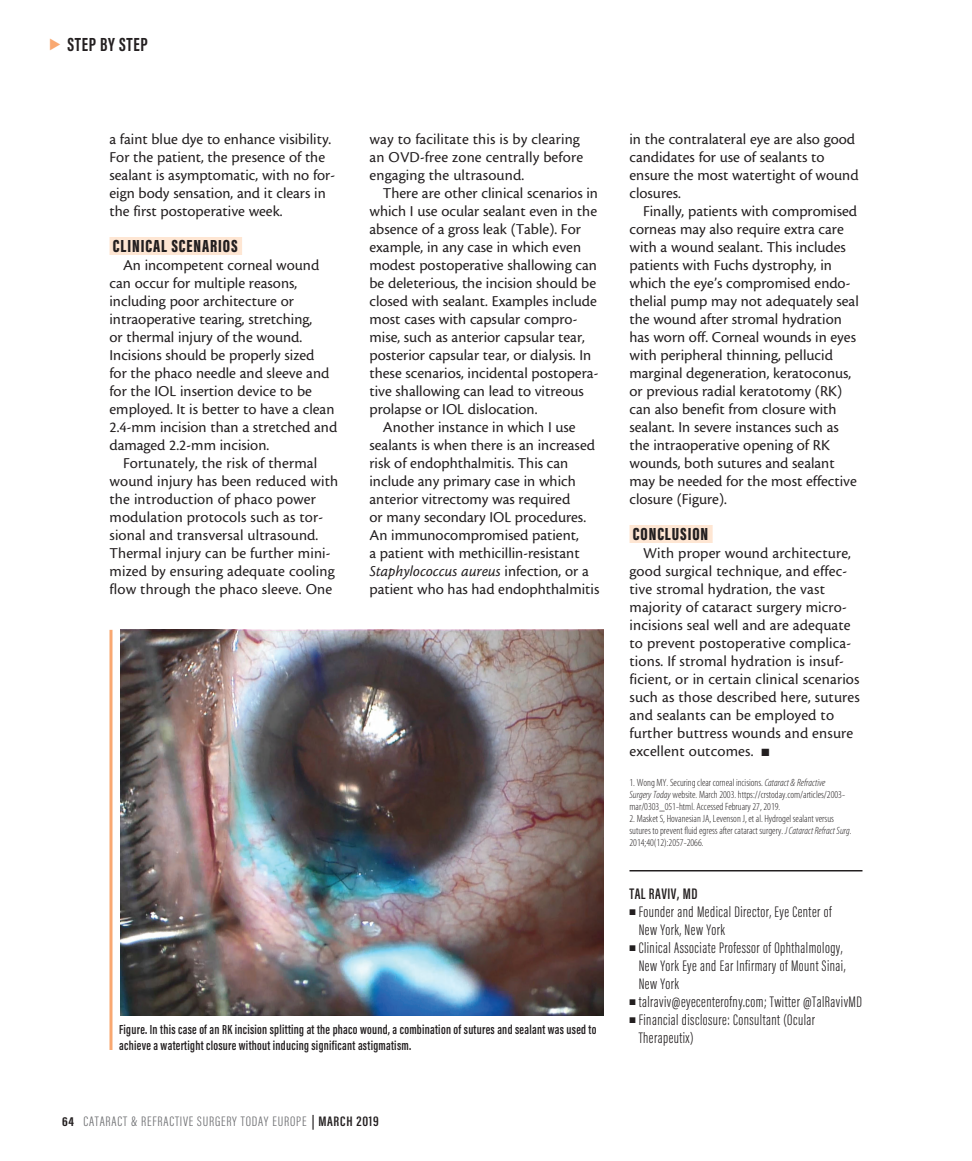
<style>
.page{position:relative;width:972px;height:1161px;background:#fff}
.page>*{position:absolute;margin:0;border:0;box-sizing:border-box;transform-origin:0 0}
.t1{font:700 19.5px "Acumin Pro Extra Cond";letter-spacing:.035em;color:#231f20}
.subhead{font:900 18px "Acumin Pro Extra Cond";letter-spacing:.05em;color:#231f20}
.body{font:15.75px/18px "Cronos MM 408 10";color:#231f20}
.bio_info{font:300 15.75px/18px "Acumin Pro Extra Cond";letter-spacing:.03em;color:#231f20}
.bio_name{font:600 15.75px "Acumin Pro Extra Cond";letter-spacing:.03em;color:#231f20}
.t2{font:300 14.1px "Acumin Pro Extra Cond";letter-spacing:.05em;color:#6c6d70;scale:1.11 1}
.t3{font:600 13.5px/16.5px "Acumin Pro Extra Cond";letter-spacing:.02em;color:#231f20}
.footnote{font:10.5px/12px "Myriad MM 215 300";color:#231f20}
.s1{font-family:"Cronos MM It 408 10"}
.s2{font-weight:700;font-size:13.35px;color:#231f20}
.s3{font-weight:600;color:#231f20}
.s4{font-family:"Myriad MM It 215 300"}
</style>
<div class="page">
<div style="left:110px;top:237px;width:132px;height:18px;background:#fee6d3"></div>
<div style="left:630px;top:525px;width:83px;height:18px;background:#fee6d3"></div>
<hr style="left:630px;top:870px;width:232px;height:2px;background:#231f20">
<img style="left:120px;top:630px;width:483px;height:386px">
<hr style="left:110px;top:630px;width:2px;height:420px;background:#f9a871">
<p class="t1" style="left:67px;top:32px;width:82px">STEP BY STEP</p>
<p class="body" style="left:110px;top:130px;width:227px">a faint blue dye to enhance visibility.<br>For the patient, the presence of the sealant is asymptomatic, with no for&shy;eign body sensation, and it clears in the first postoperative week.</p>
<p class="subhead" style="left:113px;top:235px;width:126px">CLINICAL SCENARIOS</p>
<p class="body" style="left:110px;top:256px;width:229px;text-indent:14px">An incompetent corneal wound can occur for multiple reasons, including poor architecture or intraoperative tearing, stretching,<br>or thermal injury of the wound.<br>Incisions should be properly sized<br>for the phaco needle and sleeve and for the IOL insertion device to be employed. It is better to have a clean 2.4-mm incision than a stretched and damaged 2.2-mm incision.</p>
<p class="body" style="left:110px;top:454px;width:230px;text-indent:14px">Fortunately, the risk of thermal wound injury has been reduced with the introduction of phaco power modulation protocols such as tor&shy;sional and transversal ultrasound.<br>Thermal injury can be further mini&shy;mized by ensuring adequate cooling flow through the phaco sleeve. One</p>
<p class="body" style="left:369px;top:130px;width:215px">way to facilitate this is by clearing an OVD-free zone centrally before engaging the ultrasound.</p>
<p class="body" style="left:369px;top:184px;width:230px;text-indent:14px">There are other clinical scenarios in which I use ocular sealant even in the absence of a gross leak (Table). For example, in any case in which even modest postoperative shallowing can be deleterious, the incision should be closed with sealant. Examples include most cases with capsular compro&shy;mise, such as anterior capsular tear, posterior capsular tear, or dialysis. In these scenarios, incidental postopera&shy;tive shallowing can lead to vitreous prolapse or IOL dislocation.</p>
<p class="body" style="left:369px;top:418px;width:231px;text-indent:14px">Another instance in which I use sealants is when there is an increased risk of endophthalmitis. This can include any primary case in which anterior vitrectomy was required<br>or many secondary IOL procedures.<br>An immunocompromised patient,<br>a patient with methicillin-resistant <span class="s1">Staphylococcus aureus</span> infection, or a patient who has had endophthalmitis</p>
<p class="t3" style="left:119px;top:1021px;width:479px">Figure. In this case of an RK incision splitting at the phaco wound, a combination of sutures and sealant was used to achieve a watertight closure without inducing significant astigmatism.</p>
<p class="t2" style="left:62px;top:1113px;width:287px"><span class="s2">64</span> CATARACT &amp; REFRACTIVE SURGERY TODAY EUROPE <span class="s3">| MARCH 2019</span></p>
<p class="body" style="left:630px;top:130px;width:231px">in the contralateral eye are also good candidates for use of sealants to ensure the most watertight of wound closures.</p>
<p class="body" style="left:630px;top:202px;width:231px;text-indent:14px">Finally, patients with compromised corneas may also require extra care with a wound sealant. This includes patients with Fuchs dystrophy, in which the eye’s compromised endo&shy;thelial pump may not adequately seal the wound after stromal hydration has worn off. Corneal wounds in eyes with peripheral thinning, pellucid marginal degeneration, keratoconus, or previous radial keratotomy (RK) can also benefit from closure with sealant. In severe instances such as the intraoperative opening of RK wounds, both sutures and sealant may be needed for the most effective closure (Figure).</p>
<p class="subhead" style="left:633px;top:523px;width:77px">CONCLUSION</p>
<p class="body" style="left:630px;top:544px;width:232px;text-indent:14px">With proper wound architecture, good surgical technique, and effec&shy;tive stromal hydration, the vast majority of cataract surgery micro&shy;incisions seal well and are adequate to prevent postoperative complica&shy;tions. If stromal hydration is insuf&shy;ficient, or in certain clinical scenarios such as those described here, sutures and sealants can be employed to further buttress wounds and ensure excellent outcomes. ■</p>
<p class="footnote" style="left:629px;top:777px;width:217px">1. Wong MY. Securing clear corneal incisions. <span class="s4">Cataract &amp; Refractive<br>Surgery Today</span> website. March 2003. https://crstoday.com/articles/2003- mar/0303_051-html. Accessed February 27, 2019.</p>
<p class="footnote" style="left:629px;top:813px;width:224px">2. Masket S, Hovanesian JA, Levenson J, et al. Hydrogel sealant versus sutures to prevent fluid egress after cataract surgery. <span class="s4">J Cataract Refract Surg</span>.<br>2014;40(12):2057-2066.</p>
<p class="bio_name" style="left:629px;top:884px;width:69px">TAL RAVIV, MD</p>
<p class="bio_info" style="left:639px;top:902px;width:194px;text-indent:-9px">■ Founder and Medical Director, Eye Center of<br>New York, New York</p>
<p class="bio_info" style="left:639px;top:938px;width:208px;text-indent:-9px">■ Clinical Associate Professor of Ophthalmology,<br>New York Eye and Ear Infirmary of Mount Sinai,<br>New York</p>
<p class="bio_info" style="left:629px;top:992px;width:234px">■ talraviv@eyecenterofny.com; Twitter @TalRavivMD</p>
<p class="bio_info" style="left:639px;top:1010px;width:178px;text-indent:-9px">■ Financial disclosure: Consultant (Ocular<br>Therapeutix)</p>
</div>
